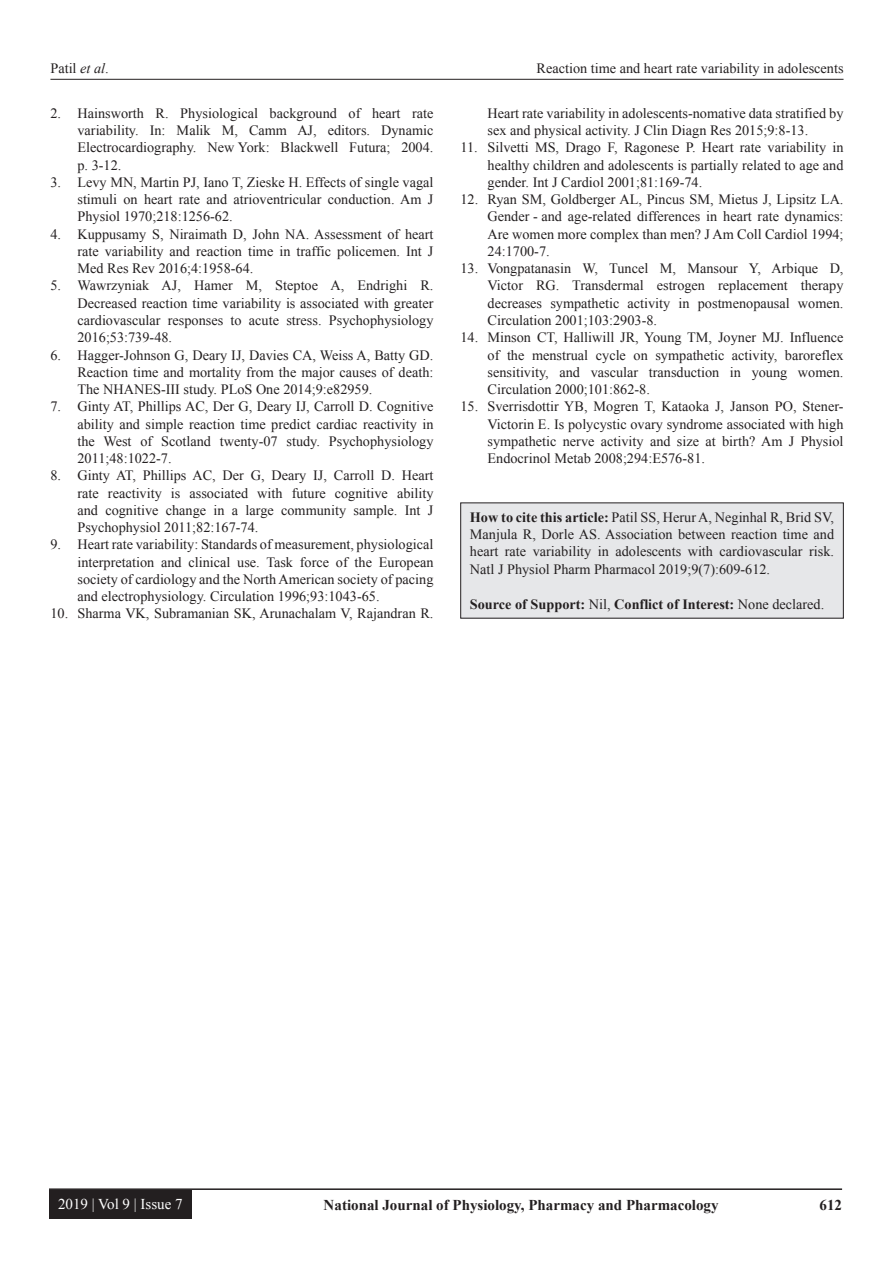
<style>
.page{position:relative;width:894px;height:1263px;background:#fff}
.page>*{position:absolute;margin:0;border:0;box-sizing:border-box;transform-origin:0 0}
.t1{font:700 15px "Times New Roman";color:#231f20}
.t2{font:15px "Times New Roman";color:#fff}
.REF{font:14.25px/17.2px "Times New Roman";color:#231f20;text-align:justify}
.HTC{font:14.25px/17.2px "Times New Roman";color:#231f20;text-align:justify}
.HTC-2{font:700 14.25px "Times New Roman";color:#231f20}
.s1{font-style:italic}
.s2{font-weight:700}
.s3{font-weight:400}
</style>
<div class="page">
<hr style="left:50px;top:79px;width:793px;height:1px;background:#231f20">
<hr style="left:49px;top:1188px;width:792px;height:1px;background:#231f20">
<div style="left:49px;top:1189px;width:143px;height:29px;background:#231f20"></div>
<div style="left:460px;top:503px;width:383px;height:115px;background:#e6e7e9"></div>
<p class="REF" style="left:50px;top:59px;width:60px">Patil <span class="s1">et al</span>.</p>
<p class="REF" style="left:536px;top:59px;width:308px">Reaction time and heart rate variability in adolescents</p>
<p class="REF" style="left:77px;top:104px;width:357px;text-indent:-27px">2. Hainsworth R. Physiological background of heart rate variability. In: Malik M, Camm AJ, editors. Dynamic Electrocardiography. New York: Blackwell Futura; 2004. p. 3-12.</p>
<p class="REF" style="left:77px;top:173px;width:357px;text-indent:-27px">3. Levy MN, Martin PJ, Iano T, Zieske H. Effects of single vagal stimuli on heart rate and atrioventricular conduction. Am J Physiol 1970;218:1256-62.</p>
<p class="REF" style="left:77px;top:225px;width:357px;text-indent:-27px">4. Kuppusamy S, Niraimath D, John NA. Assessment of heart rate variability and reaction time in traffic policemen. Int J Med Res Rev 2016;4:1958-64.</p>
<p class="REF" style="left:77px;top:277px;width:357px;text-indent:-27px">5. Wawrzyniak AJ, Hamer M, Steptoe A, Endrighi R.<br>Decreased reaction time variability is associated with greater cardiovascular responses to acute stress. Psychophysiology 2016;53:739-48.</p>
<p class="REF" style="left:77px;top:346px;width:357px;text-indent:-27px">6. Hagger-Johnson G, Deary IJ, Davies CA, Weiss A, Batty GD.<br>Reaction time and mortality from the major causes of death:<br>The NHANES-III study. PLoS One 2014;9:e82959.</p>
<p class="REF" style="left:77px;top:397px;width:357px;text-indent:-27px">7. Ginty AT, Phillips AC, Der G, Deary IJ, Carroll D. Cognitive ability and simple reaction time predict cardiac reactivity in the West of Scotland twenty-07 study. Psychophysiology 2011;48:1022-7.</p>
<p class="REF" style="left:77px;top:466px;width:357px;text-indent:-27px">8. Ginty AT, Phillips AC, Der G, Deary IJ, Carroll D. Heart rate reactivity is associated with future cognitive ability and cognitive change in a large community sample. Int J Psychophysiol 2011;82:167-74.</p>
<p class="REF" style="left:77px;top:535px;width:357px;text-indent:-27px">9. Heart rate variability: Standards of measurement, physiological interpretation and clinical use. Task force of the European society of cardiology and the North American society of pacing and electrophysiology. Circulation 1996;93:1043-65.</p>
<p class="REF" style="left:50px;top:604px;width:384px">10. Sharma VK, Subramanian SK, Arunachalam V, Rajandran R.</p>
<p class="REF" style="left:487px;top:104px;width:357px">Heart rate variability in adolescents-nomative data stratified by sex and physical activity. J Clin Diagn Res 2015;9:8-13.</p>
<p class="REF" style="left:487px;top:139px;width:357px;text-indent:-27px">11. Silvetti MS, Drago F, Ragonese P. Heart rate variability in healthy children and adolescents is partially related to age and gender. Int J Cardiol 2001;81:169-74.</p>
<p class="REF" style="left:487px;top:190px;width:357px;text-indent:-27px">12. Ryan SM, Goldberger AL, Pincus SM, Mietus J, Lipsitz LA.<br>Gender - and age-related differences in heart rate dynamics:<br>Are women more complex than men? J Am Coll Cardiol 1994; 24:1700-7.</p>
<p class="REF" style="left:487px;top:259px;width:357px;text-indent:-27px">13. Vongpatanasin W, Tuncel M, Mansour Y, Arbique D, Victor RG. Transdermal estrogen replacement therapy decreases sympathetic activity in postmenopausal women.<br>Circulation 2001;103:2903-8.</p>
<p class="REF" style="left:487px;top:328px;width:357px;text-indent:-27px">14. Minson CT, Halliwill JR, Young TM, Joyner MJ. Influence of the menstrual cycle on sympathetic activity, baroreflex sensitivity, and vascular transduction in young women.<br>Circulation 2000;101:862-8.</p>
<p class="REF" style="left:487px;top:397px;width:357px;text-indent:-27px">15. Sverrisdottir YB, Mogren T, Kataoka J, Janson PO, Stener-Victorin E. Is polycystic ovary syndrome associated with high sympathetic nerve activity and size at birth? Am J Physiol Endocrinol Metab 2008;294:E576-81.</p>
<p class="HTC" style="left:469px;top:508px;width:365px"><span class="s2">How to cite this article:</span> Patil SS, Herur A, Neginhal R, Brid SV, Manjula R, Dorle AS. Association between reaction time and heart rate variability in adolescents with cardiovascular risk.<br>Natl J Physiol Pharm Pharmacol 2019;9(7):609-612.</p>
<p class="HTC-2" style="left:469px;top:594px;width:356px">Source of Support: <span class="s3">Nil,</span> Conflict of Interest: <span class="s3">None declared.</span></p>
<p class="t2" style="left:58px;top:1193px;width:126px">2019 | Vol 9 | Issue 7</p>
<p class="t1" style="left:323px;top:1194px;width:396px">National Journal of Physiology, Pharmacy and Pharmacology</p>
<p class="t1" style="left:819px;top:1194px;width:24px">612</p>
</div>
